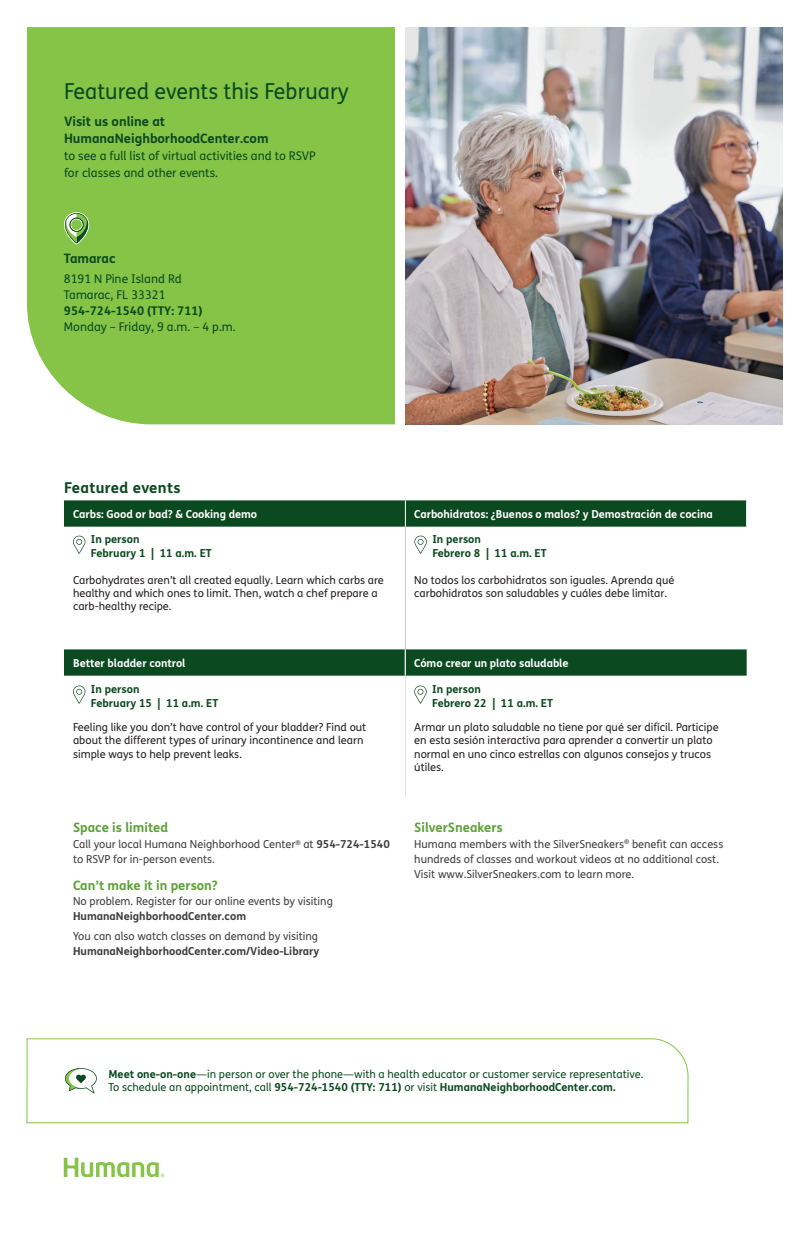
<style>
.page{position:relative;width:810px;height:1242px;background:#fff}
.page>*{position:absolute;margin:0;border:0;box-sizing:border-box;transform-origin:0 0}
.t1{font:22px "FS Humana";color:#0b4920}
.t2{font:700 15px "FS Humana";letter-spacing:.02em;color:#0b4920}
.t3{font:700 13px/17px "FS Humana";color:#0b4920}
.t4{font:700 13px "FS Humana";color:#5ca138}
.t5{font:12px/16px "FS Humana";color:#0b4920}
.t6{font:700 12px "FS Humana";color:#0b4920}
.t7{font:11px/13.2px "FS Humana";color:#231f20}
.t8{font:11px/15px "FS Humana";color:#3e3e3f}
.t9{font:11px/13.2px "FS Humana";color:#0b4920}
.t10{font:700 11px "FS Humana";letter-spacing:-.005em;color:#fff}
.t11{font:700 11px "FS Humana";color:#0b4920}
.t12{font:700 11px/15px "FS Humana";color:#3e3e3f}
.s1{font-weight:700}
.s2{font-weight:400}
</style>
<div class="page">
<svg style="left:26px;top:1038px;width:663px;height:86px"></svg>
<svg style="left:64px;top:1067px;width:34px;height:27px"></svg>
<svg style="left:64px;top:500px;width:683px;height:27px;background:#124e26"></svg>
<hr style="left:405px;top:527px;width:1px;height:45px;background:#cbccce">
<hr style="left:405px;top:572px;width:1px;height:88px;background:#cbccce">
<svg style="left:73px;top:536px;width:12px;height:18px"></svg>
<svg style="left:414px;top:536px;width:13px;height:18px"></svg>
<hr style="left:405px;top:676px;width:1px;height:121px;background:#cbccce">
<svg style="left:73px;top:686px;width:12px;height:18px"></svg>
<svg style="left:414px;top:686px;width:13px;height:18px"></svg>
<svg style="left:64px;top:649px;width:683px;height:27px;background:#124e26"></svg>
<div style="left:27px;top:27px;width:368px;height:397px;background:#85c447"></div>
<svg style="left:64px;top:212px;width:25px;height:32px"></svg>
<svg style="left:64px;top:1158px;width:100px;height:19px"></svg>
<img style="left:405px;top:27px;width:378px;height:397px">
<h1 class="t1" style="left:64px;top:76px;width:286px">Featured events this February</h1>
<p class="t3" style="left:64px;top:112px;width:206px">Visit us online at<br>HumanaNeighborhoodCenter.com</p>
<p class="t5" style="left:64px;top:147px;width:253px;line-height:17px">to see a full list of virtual activities and to RSVP for classes and other events.</p>
<p class="t3" style="left:64px;top:249px;width:53px">Tamarac</p>
<p class="t5" style="left:64px;top:271px;width:119px">8191 N Pine Island Rd<br>Tamarac, FL 33321</p>
<p class="t6" style="left:64px;top:302px;width:140px">954-724-1540 (TTY: 711)</p>
<p class="t5" style="left:64px;top:319px;width:173px">Monday – Friday, 9 a.m. – 4 p.m.</p>
<h2 class="t2" style="left:64px;top:476px;width:118px">Featured events</h2>
<p class="t10" style="left:73px;top:505px;width:186px">Carbs: Good or bad? &amp; Cooking demo</p>
<p class="t10" style="left:414px;top:505px;width:300px">Carbohidratos: ¿Buenos o malos? y Demostración de cocina</p>
<p class="t11" style="left:91px;top:531px;width:50px">In person</p>
<p class="t11" style="left:432px;top:531px;width:50px">In person</p>
<p class="t11" style="left:91px;top:545px;width:122px">February 1 | 11 a.m. ET</p>
<p class="t11" style="left:432px;top:545px;width:116px">Febrero 8 | 11 a.m. ET</p>
<p class="t7" style="left:73px;top:573px;width:312px">Carbohydrates aren’t all created equally. Learn which carbs are healthy and which ones to limit. Then, watch a chef prepare a carb-healthy recipe.</p>
<p class="t7" style="left:414px;top:573px;width:262px">No todos los carbohidratos son iguales. Aprenda qué carbohidratos son saludables y cuáles debe limitar.</p>
<p class="t10" style="left:73px;top:654px;width:114px">Better bladder control</p>
<p class="t10" style="left:414px;top:654px;width:156px">Cómo crear un plato saludable</p>
<p class="t11" style="left:91px;top:680px;width:50px">In person</p>
<p class="t11" style="left:432px;top:680px;width:50px">In person</p>
<p class="t11" style="left:91px;top:694px;width:129px">February 15 | 11 a.m. ET</p>
<p class="t11" style="left:432px;top:694px;width:122px">Febrero 22 | 11 a.m. ET</p>
<p class="t7" style="left:73px;top:720px;width:295px">Feeling like you don’t have control of your bladder? Find out about the different types of urinary incontinence and learn simple ways to help prevent leaks.</p>
<p class="t4" style="left:73px;top:817px;width:97px">Space is limited</p>
<p class="t8" style="left:73px;top:837px;width:318px">Call your local Humana Neighborhood Center<sup>®</sup> at <span class="s1">954-724-1540 </span>to RSVP for in-person events.</p>
<p class="t4" style="left:73px;top:876px;width:146px">Can’t make it in person?</p>
<p class="t8" style="left:73px;top:894px;width:261px">No problem. Register for our online events by visiting .<span class="s1">HumanaNeighborhoodCenter.com</span></p>
<p class="t12" style="left:73px;top:928px;width:248px"><span class="s2">You can also watch classes on demand by visiting .</span> HumanaNeighborhoodCenter.com/Video-Library</p>
<p class="t7" style="left:414px;top:720px;width:306px">Armar un plato saludable no tiene por qué ser difícil. Participe en esta sesión interactiva para aprender a convertir un plato normal en uno cinco estrellas con algunos consejos y trucos útiles.</p>
<p class="t4" style="left:414px;top:817px;width:90px">SilverSneakers</p>
<p class="t8" style="left:414px;top:836px;width:311px">Humana members with the SilverSneakers<sup>®</sup> benefit can access hundreds of classes and workout videos at no additional cost.<br>Visit www.SilverSneakers.com to learn more.</p>
<p class="t9" style="left:108px;top:1068px;width:536px"><span class="s1">Meet one-on-one</span>—in person or over the phone—with a health educator or customer service representative.<br>To schedule an appointment, call <span class="s1">954-724-1540 (TTY: 711)</span> or visit <span class="s1">HumanaNeighborhoodCenter.com.</span></p>
</div>
